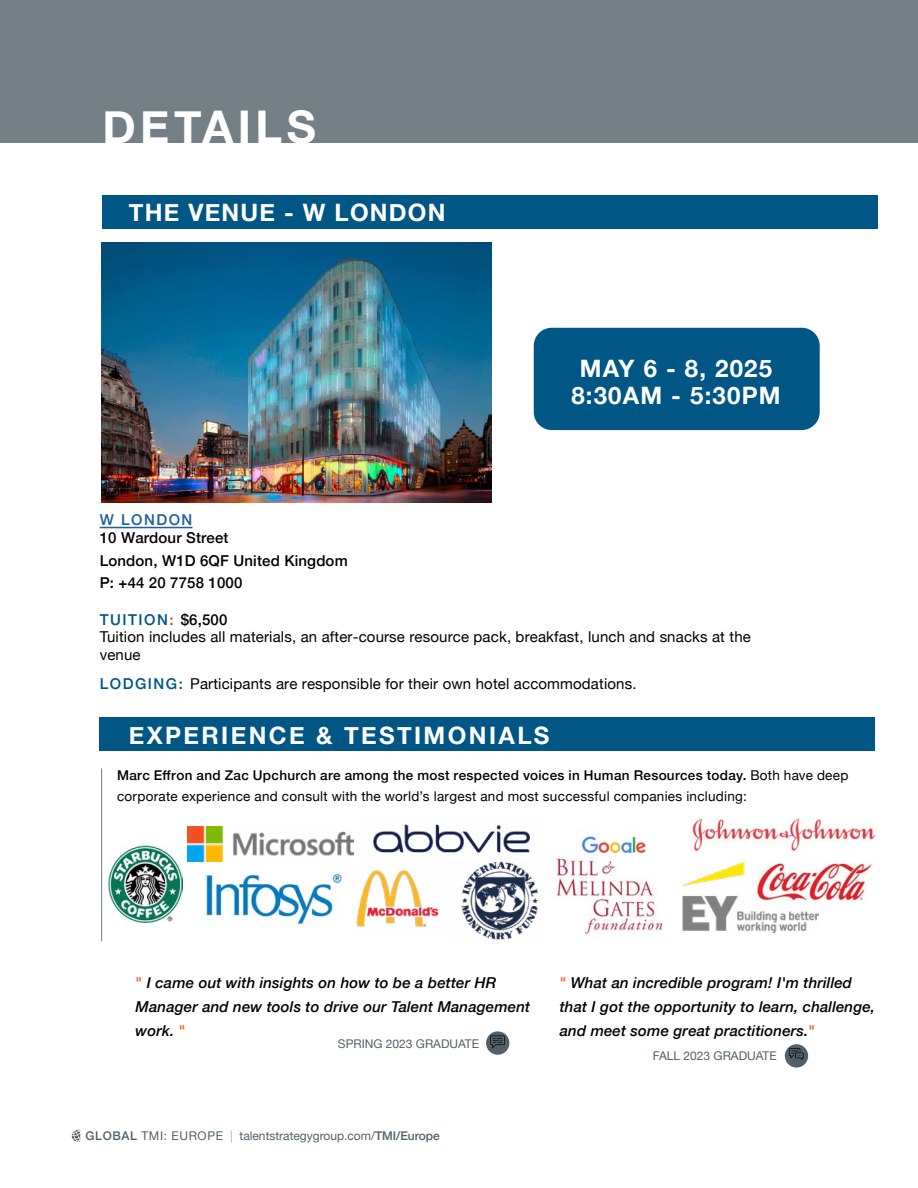
<style>
.page{position:relative;width:918px;height:1188px;background:#fff}
.page>*{position:absolute;margin:0;border:0;box-sizing:border-box;transform-origin:0 0}
.t1{font:700 45px "Helvetica Neue";letter-spacing:.1em;color:#fff}
.t2{font:700 24px/27px "Helvetica Neue";letter-spacing:.05em;color:#fff;text-align:center}
.t3{font:700 24px "Helvetica Neue";letter-spacing:.1em;color:#fff}
.t4{font:italic 500 15px/24px "Helvetica Neue";letter-spacing:.01em;color:#000}
.t5{font:15px/17.7px "Helvetica Neue";letter-spacing:.01em;color:#000}
.t6{font:500 15px/22.5px "Helvetica Neue";letter-spacing:.01em;color:#000}
.t7{font:500 15px "Helvetica Neue";letter-spacing:.1em;color:#215e9e}
.t8{font:13.5px/21px "Helvetica Neue";letter-spacing:.02em;color:#000}
.t9{font:12px "Helvetica Neue";color:#536068}
.s1{font-weight:500;color:#005684}
.s2{font-weight:500;color:#bd5119}
.s3{font-weight:500}
.s4{font-style:normal;color:#f16723}
.s5{font-weight:100;color:#747f86}
</style>
<div class="page">
<svg style="left:72px;top:1130px;width:8px;height:12px"></svg>
<img style="left:692px;top:818px;width:185px;height:34px">
<div style="left:0;top:0;width:918px;height:142px;background:#747f86"></div>
<hr style="left:101px;top:768px;width:1px;height:173px;background:#747f86">
<div style="left:785px;top:1044px;width:23px;height:24px;background:#536068;border-radius:50%"></div>
<svg style="left:789px;top:1048px;width:15px;height:12px"></svg>
<div style="left:486px;top:1031px;width:23px;height:24px;background:#536068;border-radius:50%"></div>
<svg style="left:490px;top:1035px;width:15px;height:13px"></svg>
<img style="left:581px;top:827px;width:67px;height:26px">
<hr style="left:100px;top:527px;width:92px;height:1px;background:#215e9e">
<div style="left:534px;top:328px;width:286px;height:102px;background:#005684;border-radius:18px"></div>
<div style="left:103px;top:195px;width:775px;height:34px;background:#005684"></div>
<div style="left:100px;top:717px;width:775px;height:34px;background:#005684"></div>
<img style="left:682px;top:863px;width:137px;height:70px">
<img style="left:461px;top:863px;width:77px;height:77px">
<img style="left:356px;top:870px;width:83px;height:57px">
<img style="left:187px;top:826px;width:167px;height:36px">
<img style="left:108px;top:845px;width:75px;height:77px">
<img style="left:556px;top:853px;width:107px;height:84px">
<img style="left:206px;top:872px;width:136px;height:53px">
<img style="left:749px;top:863px;width:124px;height:43px">
<img style="left:373px;top:824px;width:157px;height:39px">
<img style="left:101px;top:242px;width:390px;height:260px">
<h1 class="t1" style="left:103px;top:92px;width:215px">DETAILS</h1>
<h2 class="t2" style="left:129px;top:199px;width:318px">THE VENUE - W LONDON</h2>
<h2 class="t2" style="left:571px;top:355px;width:211px">MAY 6 - 8, 2025<br>8:30AM - 5:30PM</h2>
<p class="t7" style="left:100px;top:508px;width:94px">W LONDON</p>
<p class="t6" style="left:100px;top:525px;width:250px">10 Wardour Street<br>London, W1D 6QF United Kingdom<br>P: +44 20 7758 1000</p>
<p class="t5" style="left:100px;top:611px;width:653px"><span class="s1">TUITION</span><span class="s2">:</span> <span class="s3">$6,500<br></span>Tuition includes all materials, an after-course resource pack, breakfast, lunch and snacks at the venue</p>
<p class="t5" style="left:100px;top:675px;width:538px"><span class="s1">LODGING:</span> Participants are responsible for their own hotel accommodations.</p>
<h2 class="t3" style="left:129px;top:716px;width:422px">EXPERIENCE &amp; TESTIMONIALS</h2>
<p class="t8" style="left:117px;top:766px;width:733px"><span class="s3">Marc Effron and Zac Upchurch are among the most respected voices in Human Resources today.</span> Both have deep corporate experience and consult with the world’s largest and most successful companies including:</p>
<p class="t4" style="left:136px;top:970px;width:396px"><span class="s4">"</span> I came out with insights on how to be a better HR<br>Manager and new tools to drive our Talent Management work. <span class="s4">"</span></p>
<p class="t9" style="left:338px;top:1035px;width:143px">SPRING 2023 GRADUATE</p>
<p class="t9" style="left:86px;top:1128px;width:356px"><span class="s3">GLOBAL</span> TMI: EUROPE <span class="s5">|</span> talentstrategygroup.com/<span class="s3">TMI/Europe</span></p>
<p class="t4" style="left:560px;top:970px;width:317px"><span class="s4">"</span> What an incredible program! I'm thrilled that I got the opportunity to learn, challenge, and meet some great practitioners.<span class="s4">"</span></p>
<p class="t9" style="left:653px;top:1047px;width:125px">FALL 2023 GRADUATE</p>
</div>
